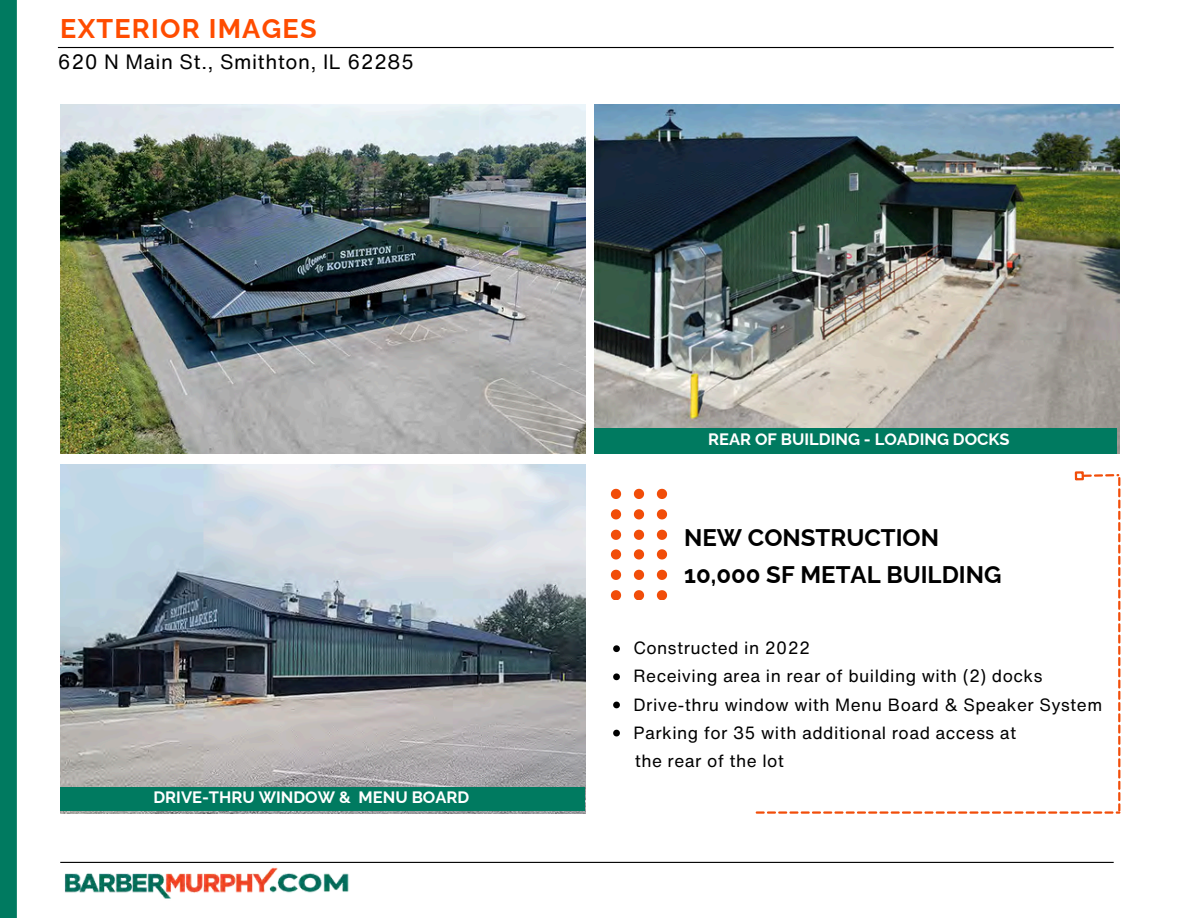
<style>
.page{position:relative;width:1188px;height:918px;background:#fff}
.page>*{position:absolute;margin:0;border:0;box-sizing:border-box;transform-origin:0 0}
.t1{font:700 27px "Raleway";letter-spacing:.045em;color:#ff4c00}
.t2{font:700 24px/37.2px "Raleway";color:#000}
.t3{font:20.25px "Helvetica Now Text";letter-spacing:.025em;color:#000}
.t4{font:17.25px "Helvetica Now Text";letter-spacing:.025em;color:#000}
.t5{font:700 16.5px "Raleway";color:#fff}
</style>
<div class="page">
<img style="left:60px;top:105px;width:526px;height:348px">
<img style="left:60px;top:464px;width:526px;height:349px">
<img style="left:594px;top:105px;width:525px;height:348px">
<hr style="left:58px;top:47px;width:1056px;height:1px;background:#000">
<hr style="left:60px;top:862px;width:1054px;height:1px;background:#000">
<img style="left:64px;top:867px;width:285px;height:32px">
<svg style="left:611px;top:549px;width:10px;height:11px"></svg>
<svg style="left:634px;top:549px;width:10px;height:11px"></svg>
<svg style="left:657px;top:549px;width:10px;height:11px"></svg>
<svg style="left:611px;top:570px;width:10px;height:10px"></svg>
<svg style="left:634px;top:570px;width:10px;height:10px"></svg>
<svg style="left:657px;top:570px;width:10px;height:10px"></svg>
<svg style="left:611px;top:590px;width:10px;height:10px"></svg>
<svg style="left:634px;top:590px;width:10px;height:10px"></svg>
<svg style="left:657px;top:590px;width:10px;height:10px"></svg>
<svg style="left:611px;top:489px;width:10px;height:10px"></svg>
<svg style="left:634px;top:489px;width:10px;height:10px"></svg>
<svg style="left:657px;top:489px;width:10px;height:10px"></svg>
<svg style="left:611px;top:509px;width:10px;height:10px"></svg>
<svg style="left:634px;top:509px;width:10px;height:10px"></svg>
<svg style="left:657px;top:509px;width:10px;height:10px"></svg>
<svg style="left:611px;top:530px;width:10px;height:9px"></svg>
<svg style="left:634px;top:530px;width:10px;height:9px"></svg>
<svg style="left:657px;top:530px;width:10px;height:9px"></svg>
<svg style="left:613px;top:645px;width:7px;height:7px"></svg>
<svg style="left:613px;top:673px;width:7px;height:7px"></svg>
<svg style="left:613px;top:702px;width:7px;height:6px"></svg>
<svg style="left:613px;top:730px;width:7px;height:6px"></svg>
<svg style="left:756px;top:474px;width:364px;height:340px"></svg>
<div style="left:1075px;top:471px;width:9px;height:9px;border:2px solid #f14d09"></div>
<div style="left:0;top:0;width:17px;height:918px;background:#007a60"></div>
<div style="left:60px;top:788px;width:525px;height:23px;background:#007a60"></div>
<div style="left:594px;top:429px;width:523px;height:25px;background:#007a60"></div>
<h4 class="t1" style="left:60px;top:13px;width:258px">EXTERIOR IMAGES</h4>
<p class="t3" style="left:58px;top:47px;width:358px">620 N Main St., Smithton, IL 62285</p>
<p class="t5" style="left:154px;top:787px;width:317px">DRIVE-THRU WINDOW &amp; MENU BOARD</p>
<p class="t5" style="left:708px;top:429px;width:303px">REAR OF BUILDING - LOADING DOCKS</p>
<h4 class="t2" style="left:684px;top:519px;width:319px">NEW CONSTRUCTION<br>10,000 SF METAL BUILDING</h4>
<p class="t4" style="left:633px;top:635px;width:178px">Constructed in 2022</p>
<h2 class="t4" style="left:633px;top:663px;width:410px">Receiving area in rear of building with (2) docks</h2>
<p class="t4" style="left:633px;top:691px;width:470px">Drive-thru window with Menu Board &amp; Speaker System</p>
<p class="t4" style="left:633px;top:720px;width:384px">Parking for 35 with additional road access at</p>
<p class="t4" style="left:635px;top:748px;width:151px">the rear of the lot</p>
</div>
